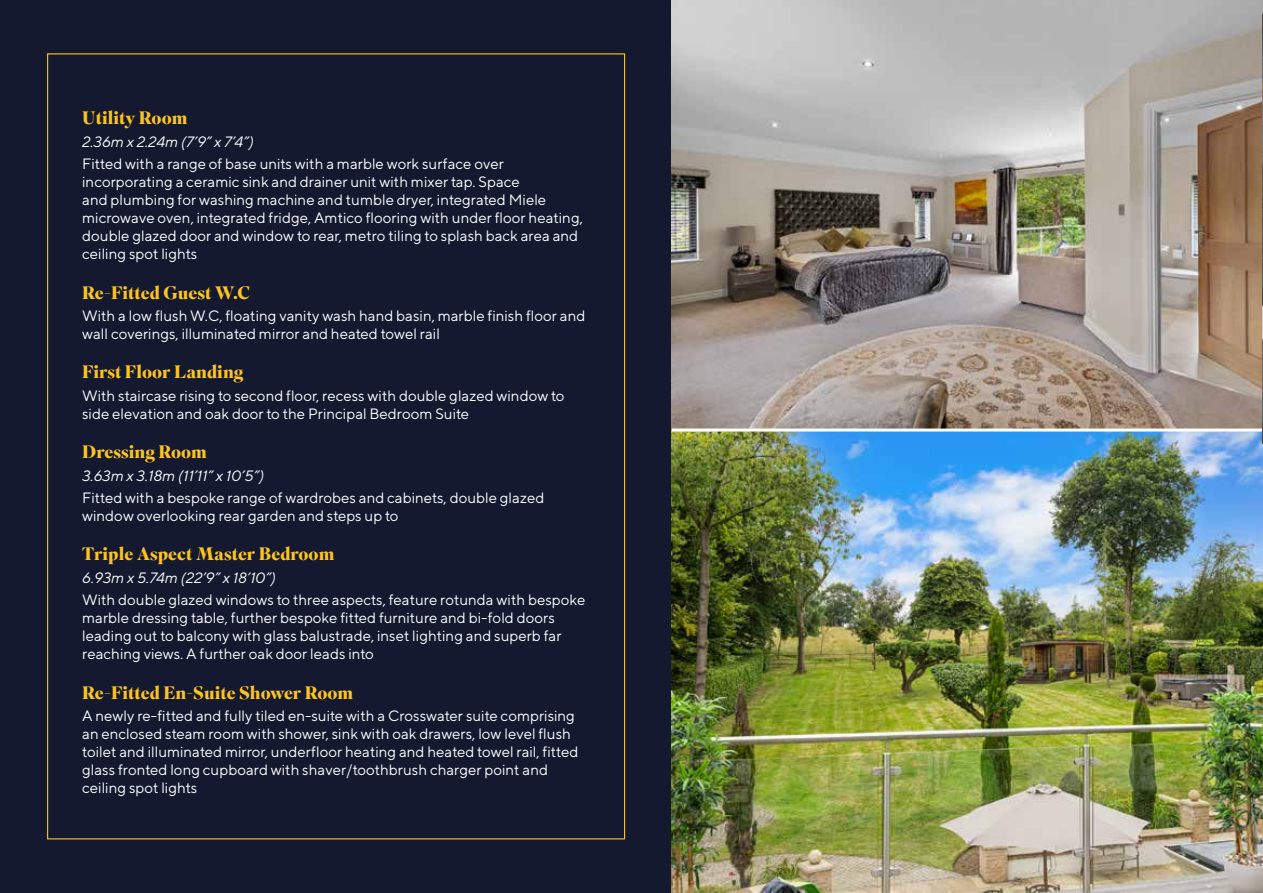
<style>
.page{position:relative;width:1263px;height:893px;background:#14192f}
.page>*{position:absolute;margin:0;border:0;box-sizing:border-box;transform-origin:0 0}
.t1{font:700 18px "Superior Title";color:#fdc41f}
.t2{font:15px/18px "TT Norms";color:#fff}
.t3{font:italic 15px "TT Norms";color:#fff}
</style>
<div class="page">
<img style="left:672px;top:0;width:590px;height:429px">
<img style="left:672px;top:432px;width:591px;height:461px">
<hr style="left:672px;top:429px;width:591px;height:3px;background:#fff">
<img style="left:1262px;top:0;width:1px;height:443px">
<p class="t1" style="left:82px;top:107px;width:107px">Utility Room</p>
<p class="t3" style="left:82px;top:132px;width:173px">2.36m x 2.24m (7’9” x 7’4”)</p>
<p class="t2" style="left:82px;top:154px;width:502px">Fitted with a range of base units with a marble work surface over incorporating a ceramic sink and drainer unit with mixer tap. Space<br>and plumbing for washing machine and tumble dryer, integrated Miele microwave oven, integrated fridge, Amtico flooring with under floor heating, double glazed door and window to rear, metro tiling to splash back area and ceiling spot lights</p>
<p class="t1" style="left:82px;top:281px;width:170px">Re-Fitted Guest W.C</p>
<p class="t2" style="left:82px;top:306px;width:505px">With a low flush W.C, floating vanity wash hand basin, marble finish floor and wall coverings, illuminated mirror and heated towel rail</p>
<p class="t1" style="left:82px;top:361px;width:163px">First Floor Landing</p>
<p class="t2" style="left:82px;top:386px;width:484px">With staircase rising to second floor, recess with double glazed window to side elevation and oak door to the Principal Bedroom Suite</p>
<p class="t1" style="left:82px;top:441px;width:126px">Dressing Room</p>
<p class="t3" style="left:82px;top:466px;width:183px">3.63m x 3.18m (11’11” x 10’5”)</p>
<p class="t2" style="left:82px;top:488px;width:464px">Fitted with a bespoke range of wardrobes and cabinets, double glazed window overlooking rear garden and steps up to</p>
<p class="t1" style="left:82px;top:543px;width:254px">Triple Aspect Master Bedroom</p>
<p class="t3" style="left:82px;top:568px;width:195px">6.93m x 5.74m (22’9” x 18’10”)</p>
<p class="t2" style="left:82px;top:590px;width:505px">With double glazed windows to three aspects, feature rotunda with bespoke marble dressing table, further bespoke fitted furniture and bi-fold doors leading out to balcony with glass balustrade, inset lighting and superb far reaching views. A further oak door leads into</p>
<p class="t1" style="left:82px;top:681px;width:273px">Re-Fitted En-Suite Shower Room</p>
<p class="t2" style="left:82px;top:706px;width:498px">A newly re-fitted and fully tiled en-suite with a Crosswater suite comprising an enclosed steam room with shower, sink with oak drawers, low level flush toilet and illuminated mirror, underfloor heating and heated towel rail, fitted glass fronted long cupboard with shaver/toothbrush charger point and ceiling spot lights</p>
</div>
